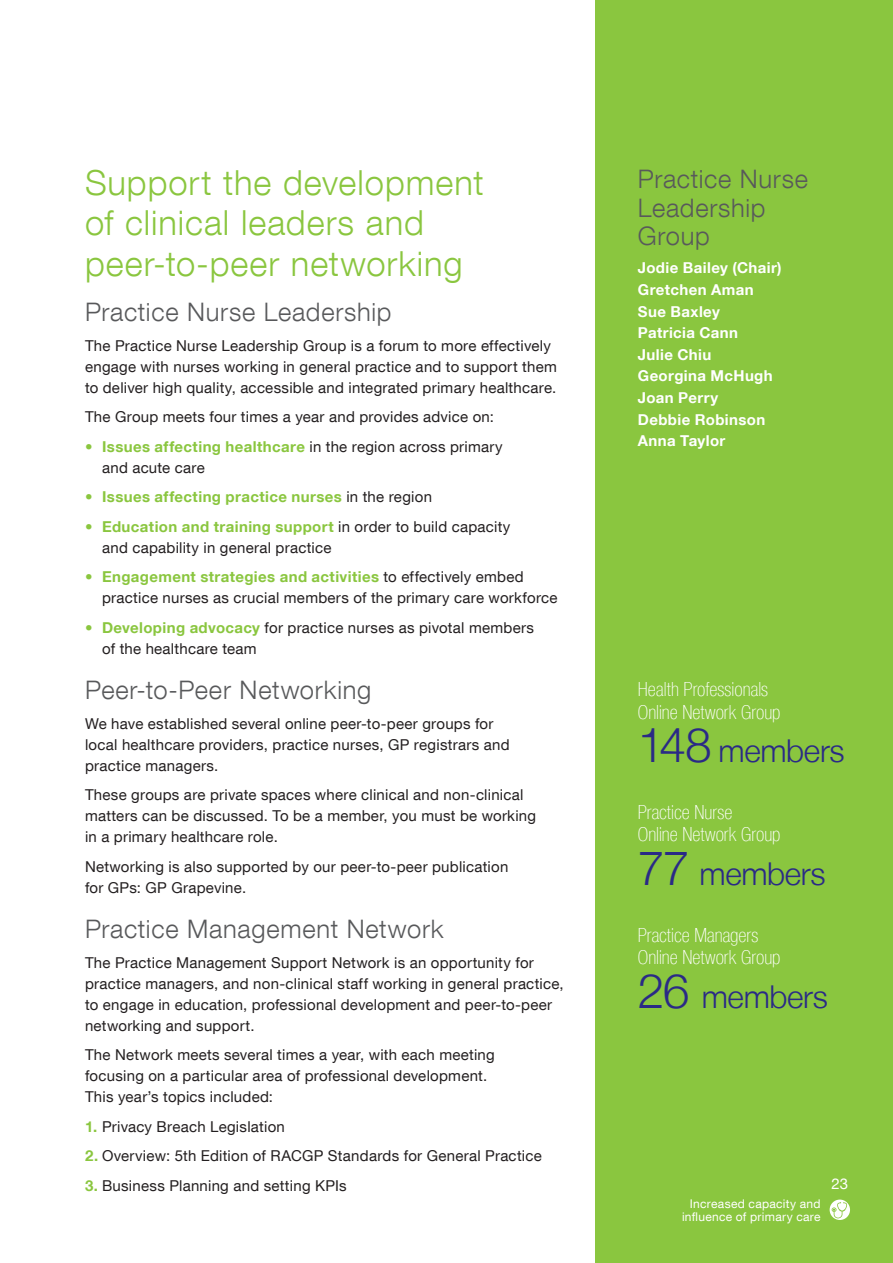
<style>
.page{position:relative;width:893px;height:1263px;background:#fff}
.page>*{position:absolute;margin:0;border:0;box-sizing:border-box;transform-origin:0 0}
.t1{font:300 34.5px/40.5px "Helvetica Neue LT Com";letter-spacing:.025em;color:#8ac63f}
.t2{font:300 31.5px "Helvetica Neue LT";letter-spacing:-.01em;color:#2a2a86}
.t3{font:300 25.5px/28.5px "Helvetica Neue LT Com";letter-spacing:.025em;color:#58595b}
.t4{font:100 condensed 19.5px/22.5px "Helvetica Neue LT Com";color:#fff}
.t5{font:15px/21px "Helvetica Neue LT Com";letter-spacing:.015em;color:#231f20}
.t6{font:700 15px/21.6px "Helvetica Neue LT Com";letter-spacing:.025em;color:#fff}
.t7{font:700 15px "Helvetica Neue LT Com";letter-spacing:.03em;color:#8ac63f}
.t8{font:15px "Helvetica Neue LT Com";color:#fff}
.t9{font:12px/12.8px "Helvetica Neue LT Com";letter-spacing:.025em;color:#fff;text-align:right}
.s1{font-weight:700;color:#8ac63f}
.s2{font-weight:400;color:#231f20}
.s3{font-size:48px}
</style>
<div class="page">
<div style="left:595px;top:0;width:298px;height:1263px;background:#8ac63f"></div>
<svg style="left:830px;top:1199px;width:20px;height:21px"></svg>
<svg style="left:832px;top:1202px;width:15px;height:16px"></svg>
<h1 class="t1" style="left:85px;top:161px;width:400px">Support the development of clinical leaders and peer-to-peer networking</h1>
<h3 class="t3" style="left:85px;top:297px;width:308px">Practice Nurse Leadership</h3>
<p class="t5" style="left:85px;top:335px;width:473px">The Practice Nurse Leadership Group is a forum to more effectively engage with nurses working in general practice and to support them to deliver high quality, accessible and integrated primary healthcare.</p>
<p class="t5" style="left:85px;top:406px;width:410px">The Group meets four times a year and provides advice on:</p>
<p class="t5" style="left:102px;top:436px;width:402px;text-indent:-17px"><span class="s1">• Issues affecting healthcare</span> in the region across primary and acute care</p>
<p class="t7" style="left:85px;top:487px;width:348px">• Issues affecting practice nurses <span class="s2">in the region</span></p>
<p class="t5" style="left:102px;top:516px;width:410px;text-indent:-17px"><span class="s1">• Education and training support</span> in order to build capacity and capability in general practice</p>
<p class="t5" style="left:102px;top:566px;width:457px;text-indent:-17px"><span class="s1">• Engagement strategies and activities</span> to effectively embed practice nurses as crucial members of the primary care workforce</p>
<p class="t5" style="left:102px;top:617px;width:433px;text-indent:-17px"><span class="s1">• Developing advocacy</span> for practice nurses as pivotal members of the healthcare team</p>
<h3 class="t3" style="left:85px;top:675px;width:288px">Peer-to-Peer Networking</h3>
<p class="t5" style="left:85px;top:713px;width:426px">We have established several online peer-to-peer groups for local healthcare providers, practice nurses, GP registrars and practice managers.</p>
<p class="t5" style="left:85px;top:784px;width:453px">These groups are private spaces where clinical and non-clinical matters can be discussed. To be a member, you must be working in a primary healthcare role.</p>
<p class="t5" style="left:85px;top:856px;width:425px">Networking is also supported by our peer-to-peer publication for GPs: GP Grapevine.</p>
<h3 class="t3" style="left:85px;top:914px;width:360px">Practice Management Network</h3>
<p class="t5" style="left:85px;top:952px;width:480px">The Practice Management Support Network is an opportunity for practice managers, and non-clinical staff working in general practice, to engage in education, professional development and peer-to-peer networking and support.</p>
<p class="t5" style="left:85px;top:1044px;width:411px">The Network meets several times a year, with each meeting focusing on a particular area of professional development.<br>This year’s topics included:</p>
<p class="t5" style="left:85px;top:1116px;width:201px"><span class="s1">1.</span> Privacy Breach Legislation</p>
<p class="t5" style="left:85px;top:1145px;width:458px"><span class="s1">2.</span> Overview: 5th Edition of RACGP Standards for General Practice</p>
<p class="t5" style="left:85px;top:1175px;width:263px"><span class="s1">3.</span> Business Planning and setting KPIs</p>
<h3 class="t3" style="left:638px;top:164px;width:172px">Practice Nurse<br>Leadership<br>Group</h3>
<p class="t6" style="left:638px;top:257px;width:145px">Jodie Bailey (Chair)<br>Gretchen Aman<br>Sue Baxley<br>Patricia Cann<br>Julie Chiu<br>Georgina McHugh<br>Joan Perry<br>Debbie Robinson<br>Anna Taylor</p>
<h3 class="t4" style="left:638px;top:678px;width:144px">Health Professionals<br>Online Network Group</h3>
<h2 class="t2" style="left:638px;top:732px;width:208px"><span class="s3">148</span> members</h2>
<h3 class="t4" style="left:638px;top:801px;width:144px">Practice Nurse<br>Online Network Group</h3>
<h2 class="t2" style="left:638px;top:854px;width:189px"><span class="s3">77</span> members</h2>
<h3 class="t4" style="left:638px;top:923px;width:144px">Practice Managers<br>Online Network Group</h3>
<h2 class="t2" style="left:638px;top:977px;width:192px"><span class="s3">26</span> members</h2>
<p class="t9" style="left:682px;top:1197px;width:140px">Increased capacity and influence of primary care</p>
<p class="t8" style="left:831px;top:1174px;width:18px">23</p>
</div>
